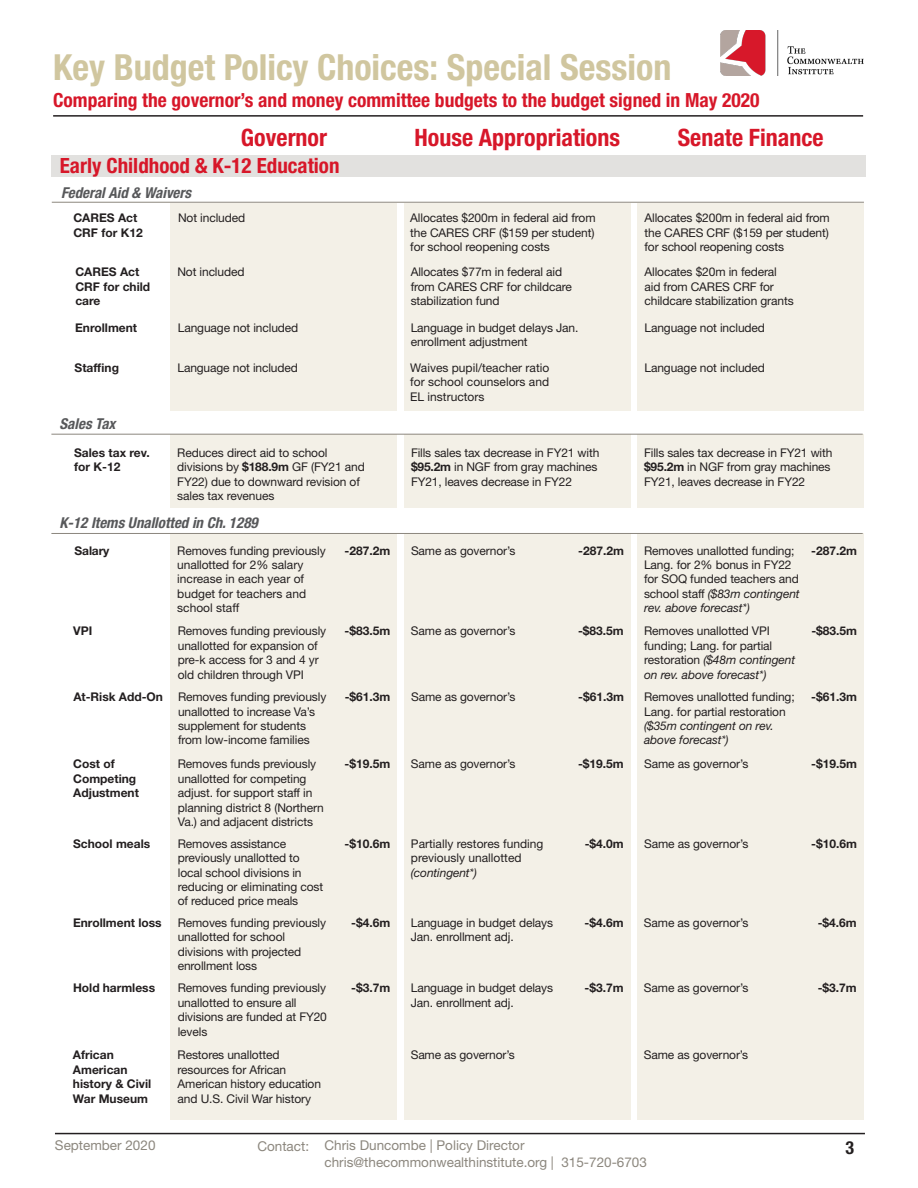
<style>
.page{position:relative;width:918px;height:1188px;background:#fff}
.page>*{position:absolute;margin:0;border:0;box-sizing:border-box;transform-origin:0 0}
.t1{font:700 condensed 36px "Helvetica Neue LT Std";color:#d0c69f}
.t2{font:700 condensed 24px "Helvetica Neue LT Std";color:#d71729}
.t3{font:700 condensed 21px "Helvetica Neue LT Std";color:#d71729}
.t4{font:700 condensed 19.5px "Helvetica Neue LT Std";color:#d71729}
.t5{font:700 condensed 18px "Helvetica Neue LT Std";color:#231f20}
.t6{font:italic 700 condensed 15px "Helvetica Neue LT Std";color:#57585a}
.t7{font:13.5px/16.2px "Helvetica Neue LT Std";color:#8c877e}
.t8{font:12px/14.4px "Helvetica Neue LT Std";letter-spacing:-.01em;color:#231f20}
.t9{font:700 12px/14.4px "Helvetica Neue LT Std";color:#231f20}
.s1{font-weight:700}
.s2{font-style:italic}
</style>
<div class="page">
<hr style="left:55px;top:1133px;width:810px;height:1px;background:#231f20">
<hr style="left:53px;top:115px;width:810px;height:2px;background:#231f20">
<img style="left:721px;top:31px;width:143px;height:45px">
<div style="left:171px;top:534px;width:226px;height:586px;background:#f3f0e7"></div>
<div style="left:404px;top:534px;width:227px;height:586px;background:#f3f0e7"></div>
<div style="left:637px;top:534px;width:227px;height:586px;background:#f3f0e7"></div>
<div style="left:171px;top:435px;width:226px;height:73px;background:#f3f0e7"></div>
<div style="left:404px;top:435px;width:227px;height:73px;background:#f3f0e7"></div>
<div style="left:637px;top:435px;width:227px;height:73px;background:#f3f0e7"></div>
<div style="left:171px;top:203px;width:226px;height:208px;background:#f3f0e7"></div>
<div style="left:52px;top:155px;width:814px;height:22px;background:#e2e1df"></div>
<div style="left:404px;top:203px;width:227px;height:208px;background:#f3f0e7"></div>
<div style="left:637px;top:203px;width:227px;height:208px;background:#f3f0e7"></div>
<hr style="left:52px;top:202px;width:812px;height:1px;background:#8c877e">
<hr style="left:51px;top:434px;width:812px;height:1px;background:#8c877e">
<hr style="left:51px;top:533px;width:812px;height:1px;background:#8c877e">
<h1 class="t1" style="left:53px;top:45px;width:620px">Key Budget Policy Choices: Special Session</h1>
<h3 class="t4" style="left:53px;top:88px;width:708px">Comparing the governor’s and money committee budgets to the budget signed in May 2020</h3>
<p class="t2" style="left:241px;top:123px;width:88px">Governor</p>
<p class="t2" style="left:415px;top:123px;width:207px">House Appropriations</p>
<p class="t2" style="left:678px;top:123px;width:147px">Senate Finance</p>
<p class="t3" style="left:60px;top:153px;width:281px">Early Childhood &amp; K-12 Education</p>
<p class="t9" style="left:73px;top:211px;width:71px">CARES Act<br>CRF for K12</p>
<p class="t8" style="left:178px;top:211px;width:69px">Not included</p>
<p class="t8" style="left:410px;top:211px;width:187px;text-align:justify">Allocates $200m in federal aid from the CARES CRF ($159 per student) for school reopening costs</p>
<p class="t6" style="left:61px;top:184px;width:132px">Federal Aid &amp; Waivers</p>
<p class="t8" style="left:644px;top:211px;width:187px;text-align:justify">Allocates $200m in federal aid from the CARES CRF ($159 per student) for school reopening costs</p>
<p class="t8" style="left:644px;top:265px;width:151px">Allocates $20m in federal aid from CARES CRF for childcare stabilization grants</p>
<p class="t8" style="left:644px;top:320px;width:122px">Language not included</p>
<p class="t8" style="left:645px;top:360px;width:122px">Language not included</p>
<p class="t9" style="left:75px;top:265px;width:76px">CARES Act<br>CRF for child care</p>
<p class="t8" style="left:177px;top:265px;width:69px">Not included</p>
<p class="t8" style="left:411px;top:265px;width:163px">Allocates $77m in federal aid from CARES CRF for childcare stabilization fund</p>
<p class="t9" style="left:75px;top:320px;width:63px">Enrollment</p>
<p class="t8" style="left:178px;top:320px;width:122px">Language not included</p>
<p class="t8" style="left:411px;top:320px;width:169px">Language in budget delays Jan. enrollment adjustment</p>
<p class="t9" style="left:75px;top:360px;width:46px">Staffing</p>
<p class="t8" style="left:177px;top:360px;width:122px">Language not included</p>
<p class="t8" style="left:410px;top:360px;width:141px;text-align:justify">Waives pupil/teacher ratio for school counselors and EL instructors</p>
<p class="t6" style="left:59px;top:415px;width:58px">Sales Tax</p>
<p class="t9" style="left:74px;top:445px;width:77px">Sales tax rev. for K-12</p>
<p class="t8" style="left:177px;top:445px;width:189px">Reduces direct aid to school divisions by <span class="s1">$188.9m</span> GF (FY21 and<br>FY22) due to downward revision of sales tax revenues</p>
<p class="t8" style="left:411px;top:445px;width:190px">Fills sales tax decrease in FY21 with <span class="s1">$95.2m</span> in NGF from gray machines<br>FY21, leaves decrease in FY22</p>
<p class="t6" style="left:59px;top:514px;width:200px">K-12 Items Unallotted in Ch. 1289</p>
<p class="t9" style="left:75px;top:543px;width:36px">Salary</p>
<p class="t8" style="left:177px;top:543px;width:150px">Removes funding previously unallotted for 2% salary increase in each year of budget for teachers and school staff</p>
<p class="t9" style="left:344px;top:543px;width:47px">-287.2m</p>
<p class="t8" style="left:411px;top:543px;width:106px">Same as governor’s</p>
<p class="t9" style="left:578px;top:543px;width:47px">-287.2m</p>
<p class="t8" style="left:644px;top:445px;width:190px">Fills sales tax decrease in FY21 with <span class="s1">$95.2m</span> in NGF from gray machines<br>FY21, leaves decrease in FY22</p>
<p class="t8" style="left:644px;top:543px;width:157px">Removes unallotted funding;<br>Lang. for 2% bonus in FY22 for SOQ funded teachers and school staff <span class="s2">($83m contingent rev. above forecast*)</span></p>
<p class="t9" style="left:811px;top:543px;width:47px">-287.2m</p>
<p class="t9" style="left:73px;top:624px;width:21px">VPI</p>
<p class="t8" style="left:178px;top:624px;width:150px">Removes funding previously unallotted for expansion of pre-k access for 3 and 4 yr old children through VPI</p>
<p class="t9" style="left:345px;top:624px;width:47px">-$83.5m</p>
<p class="t8" style="left:411px;top:624px;width:106px">Same as governor’s</p>
<p class="t9" style="left:578px;top:624px;width:47px">-$83.5m</p>
<p class="t8" style="left:644px;top:624px;width:153px">Removes unallotted VPI funding; Lang. for partial restoration <span class="s2">($48m contingent on rev. above forecast*)</span></p>
<p class="t9" style="left:811px;top:624px;width:47px">-$83.5m</p>
<p class="t8" style="left:644px;top:690px;width:152px">Removes unallotted funding;<br>Lang. for partial restoration <span class="s2">($35m contingent on rev. above forecast*)</span></p>
<p class="t9" style="left:811px;top:689px;width:47px">-$61.3m</p>
<p class="t9" style="left:73px;top:689px;width:91px">At-Risk Add-On</p>
<p class="t8" style="left:178px;top:690px;width:150px">Removes funding previously unallotted to increase Va’s supplement for students from low-income families</p>
<p class="t9" style="left:345px;top:689px;width:47px">-$61.3m</p>
<p class="t8" style="left:411px;top:690px;width:106px">Same as governor’s</p>
<p class="t9" style="left:578px;top:689px;width:47px">-$61.3m</p>
<p class="t9" style="left:73px;top:757px;width:67px">Cost of<br>Competing<br>Adjustment</p>
<p class="t8" style="left:178px;top:757px;width:147px">Removes funds previously unallotted for competing adjust. for support staff in planning district 8 (Northern<br>Va.) and adjacent districts</p>
<p class="t9" style="left:345px;top:757px;width:47px">-$19.5m</p>
<p class="t8" style="left:411px;top:757px;width:106px">Same as governor’s</p>
<p class="t9" style="left:578px;top:757px;width:47px">-$19.5m</p>
<p class="t8" style="left:644px;top:757px;width:106px">Same as governor’s</p>
<p class="t9" style="left:811px;top:757px;width:47px">-$19.5m</p>
<p class="t9" style="left:73px;top:836px;width:79px">School meals</p>
<p class="t8" style="left:178px;top:836px;width:147px">Removes assistance previously unallotted to local school divisions in reducing or eliminating cost of reduced price meals</p>
<p class="t9" style="left:345px;top:836px;width:47px">-$10.6m</p>
<p class="t8" style="left:411px;top:836px;width:134px">Partially restores funding previously unallotted <span class="s2">(contingent*)</span></p>
<p class="t9" style="left:585px;top:836px;width:41px">-$4.0m</p>
<p class="t8" style="left:644px;top:836px;width:106px">Same as governor’s</p>
<p class="t9" style="left:811px;top:836px;width:47px">-$10.6m</p>
<p class="t9" style="left:73px;top:915px;width:90px">Enrollment loss</p>
<p class="t8" style="left:178px;top:915px;width:150px">Removes funding previously unallotted for school divisions with projected enrollment loss</p>
<p class="t9" style="left:351px;top:915px;width:41px">-$4.6m</p>
<p class="t8" style="left:411px;top:915px;width:144px">Language in budget delays<br>Jan. enrollment adj.</p>
<p class="t9" style="left:585px;top:915px;width:41px">-$4.6m</p>
<p class="t8" style="left:644px;top:915px;width:106px">Same as governor’s</p>
<p class="t9" style="left:818px;top:915px;width:41px">-$4.6m</p>
<p class="t9" style="left:73px;top:981px;width:84px">Hold harmless</p>
<p class="t8" style="left:178px;top:981px;width:151px">Removes funding previously unallotted to ensure all divisions are funded at FY20 levels</p>
<p class="t9" style="left:351px;top:981px;width:41px">-$3.7m</p>
<p class="t8" style="left:411px;top:981px;width:144px">Language in budget delays<br>Jan. enrollment adj.</p>
<p class="t9" style="left:585px;top:981px;width:41px">-$3.7m</p>
<p class="t8" style="left:644px;top:981px;width:106px">Same as governor’s</p>
<p class="t9" style="left:818px;top:981px;width:41px">-$3.7m</p>
<p class="t9" style="left:73px;top:1048px;width:80px">African<br>American history &amp; Civil<br>War Museum</p>
<p class="t8" style="left:178px;top:1048px;width:145px">Restores unallotted resources for African<br>American history education and U.S. Civil War history</p>
<p class="t8" style="left:411px;top:1048px;width:106px">Same as governor’s</p>
<p class="t8" style="left:644px;top:1048px;width:106px">Same as governor’s</p>
<p class="t7" style="left:55px;top:1137px;width:102px">September 2020</p>
<p class="t7" style="left:324px;top:1137px;width:324px;text-indent:-67px">Contact: Chris Duncombe | Policy Director chris@thecommonwealthinstitute.org | 315-720-6703</p>
<h3 class="t5" style="left:846px;top:1137px;width:10px">3</h3>
</div>
